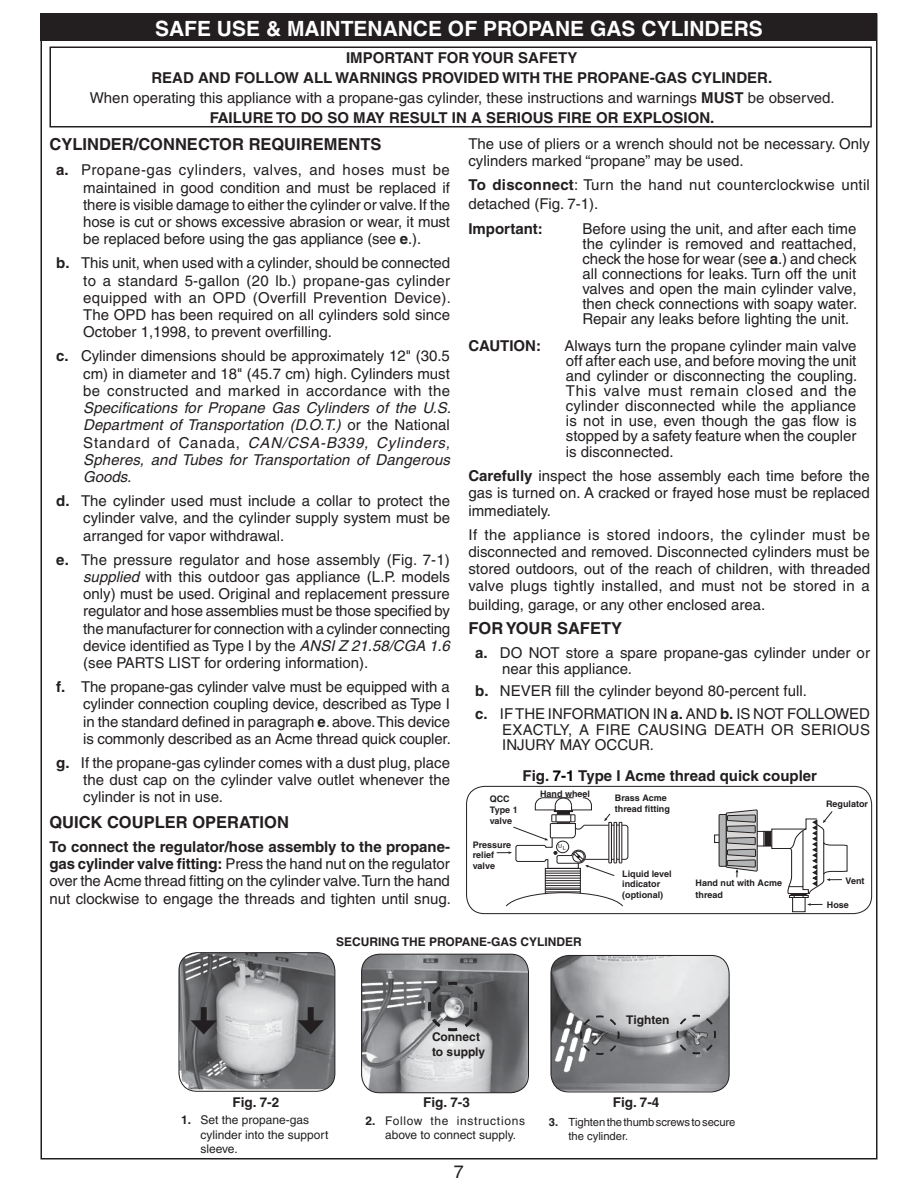
<style>
.page{position:relative;width:918px;height:1188px;background:#fff}
.page>*{position:absolute;margin:0;border:0;box-sizing:border-box;transform-origin:0 0}
.t1{font:700 21px "Helvetica";color:#fff}
.t2{font:18px "Helvetica";color:#231f20}
.t3{font:700 16.5px "Helvetica";color:#231f20}
.t4{font:15px/17.2px "Helvetica";color:#231f20;text-align:justify}
.t5{font:700 15px/20.1px "Helvetica";color:#231f20;text-align:center}
.t6{font:italic 15px/17.2px "Helvetica";letter-spacing:.01em;color:#231f20;text-align:justify}
.t7{font:15px/15.8px "Helvetica";letter-spacing:.02em;color:#231f20}
.t8{font:700 13.5px "Helvetica";color:#231f20}
.t9{font:700 12px/14.4px "Helvetica";color:#231f20}
.t10{font:12px/14.4px "Helvetica";color:#231f20}
.t11{font:12px/14.4px "Helvetica";letter-spacing:.035em;color:#231f20}
.t12{font:11.25px/14.4px "Helvetica";letter-spacing:-.01em;color:#231f20}
.t13{font:700 9px/10.8px "Helvetica";color:#231f20}
.t14{font:6px "Courier";color:#231f20;scale:1.05 1}
.s1{font-weight:400}
.s2{font-weight:700}
.s3{font-style:normal}
.s4{font-style:italic}
.s5{color:#000}
</style>
<div class="page">
<div style="left:792px;top:896px;width:13px;height:16px;border:1px solid #231f20"></div>
<svg style="left:714px;top:810px;width:133px;height:96px"></svg>
<div style="left:466px;top:786px;width:406px;height:128px;border:1px solid #231f20;border-radius:18px"></div>
<svg style="left:497px;top:797px;width:131px;height:110px"></svg>
<div style="left:50px;top:46px;width:822px;height:81px;border:2px solid #231f20"></div>
<img style="left:179px;top:953px;width:156px;height:136px">
<div style="left:179px;top:952px;width:156px;height:140px;border:1px solid #231f20;border-radius:18px"></div>
<img style="left:551px;top:955px;width:178px;height:136px">
<div style="left:551px;top:955px;width:179px;height:137px;border:1px solid #231f20;border-radius:18px"></div>
<img style="left:362px;top:954px;width:166px;height:139px">
<div style="left:361px;top:954px;width:168px;height:139px;border:1px solid #231f20;border-radius:18px"></div>
<div style="left:201px;top:1007px;width:6px;height:19px;background:#231f20"></div>
<svg style="left:191px;top:1020px;width:26px;height:15px"></svg>
<div style="left:308px;top:1007px;width:6px;height:19px;background:#231f20"></div>
<svg style="left:297px;top:1020px;width:27px;height:15px"></svg>
<svg style="left:426px;top:980px;width:53px;height:53px"></svg>
<svg style="left:579px;top:1015px;width:42px;height:41px"></svg>
<svg style="left:676px;top:1014px;width:41px;height:41px"></svg>
<div style="left:40px;top:14px;width:838px;height:27px;background:#231f20"></div>
<h1 class="t1" style="left:155px;top:16px;width:609px">SAFE USE &amp; MAINTENANCE OF PROPANE GAS CYLINDERS</h1>
<p class="t5" style="left:90px;top:47px;width:746px">IMPORTANT FOR YOUR SAFETY<br>READ AND FOLLOW ALL WARNINGS PROVIDED WITH THE PROPANE-GAS CYLINDER.<br><span class="s1">When operating this appliance with a propane-gas cylinder, these instructions and warnings</span> MUST <span class="s1">be observed.<br></span>FAILURE TO DO SO MAY RESULT IN A SERIOUS FIRE OR EXPLOSION.</p>
<p class="t3" style="left:50px;top:134px;width:333px">CYLINDER/CONNECTOR REQUIREMENTS</p>
<p class="t4" style="left:83px;top:162px;width:368px;text-indent:-27px"><span class="s2">a.</span> Propane-gas cylinders, valves, and hoses must be maintained in good condition and must be replaced if there is visible damage to either the cylinder or valve. If the hose is cut or shows excessive abrasion or wear, it must be replaced before using the gas appliance (see <span class="s2">e</span>.).</p>
<p class="t4" style="left:83px;top:255px;width:369px;text-indent:-27px"><span class="s2">b.</span> This unit, when used with a cylinder, should be connected to a standard 5-gallon (20 lb.) propane-gas cylinder equipped with an OPD (Overfill Prevention Device).<br>The OPD has been required on all cylinders sold since October 1,1998, to prevent overfilling.</p>
<p class="t4" style="left:83px;top:348px;width:368px;text-indent:-27px"><span class="s2">c.</span> Cylinder dimensions should be approximately 12" (30.5 cm) in diameter and 18" (45.7 cm) high. Cylinders must be constructed and marked in accordance with the</p>
<p class="t6" style="left:83px;top:399px;width:369px">Specifications for Propane Gas Cylinders of the U.S.<br>Department of Transportation (D.O.T.) <span class="s3">or the National Standard of Canada,</span> CAN/CSA-B339, Cylinders, Spheres, and Tubes for Transportation of Dangerous Goods.</p>
<p class="t4" style="left:83px;top:492px;width:368px;text-indent:-27px"><span class="s2">d.</span> The cylinder used must include a collar to protect the cylinder valve, and the cylinder supply system must be arranged for vapor withdrawal.</p>
<p class="t4" style="left:83px;top:551px;width:369px;text-indent:-27px"><span class="s2">e.</span> The pressure regulator and hose assembly (Fig. 7-1) <span class="s4">supplied</span> with this outdoor gas appliance (L.P. models only) must be used. Original and replacement pressure regulator and hose assemblies must be those specified by the manufacturer for connection with a cylinder connecting device identified as Type I by the <span class="s4">ANSI Z 21.58/CGA 1.6 </span>(see PARTS LIST for ordering information).</p>
<p class="t4" style="left:83px;top:678px;width:369px;text-indent:-27px"><span class="s2">f.</span> The propane-gas cylinder valve must be equipped with a cylinder connection coupling device, described as Type I in the standard defined in paragraph <span class="s2">e</span>. above. This device is commonly described as an Acme thread quick coupler.</p>
<p class="t4" style="left:83px;top:754px;width:368px;text-indent:-27px"><span class="s2">g.</span> If the propane-gas cylinder comes with a dust plug, place the dust cap on the cylinder valve outlet whenever the cylinder is not in use.</p>
<p class="t3" style="left:50px;top:812px;width:241px">QUICK COUPLER OPERATION</p>
<p class="t4" style="left:50px;top:838px;width:403px"><span class="s2">To connect the regulator/hose assembly to the propane&shy;gas cylinder valve fitting:</span> Press the hand nut on the regulator over the Acme thread fitting on the cylinder valve. Turn the hand nut clockwise to engage the threads and tighten until snug.</p>
<p class="t9" style="left:336px;top:934px;width:247px">SECURING THE PROPANE-GAS CYLINDER</p>
<p class="t4" style="left:468px;top:135px;width:403px">The use of pliers or a wrench should not be necessary. Only cylinders marked “propane” may be used.</p>
<p class="t4" style="left:468px;top:175px;width:403px;line-height:18.8px"><span class="s2">To disconnect</span>: Turn the hand nut counterclockwise until detached (Fig. 7-1).</p>
<p class="t5" style="left:468px;top:218px;width:76px">Important:</p>
<p class="t4" style="left:582px;top:221px;width:276px;line-height:15.1px">Before using the unit, and after each time the cylinder is removed and reattached, check the hose for wear (see <span class="s2">a</span>.) and check all connections for leaks. Turn off the unit valves and open the main cylinder valve, then check connections with soapy water.<br>Repair any leaks before lighting the unit.</p>
<p class="t5" style="left:468px;top:336px;width:74px">CAUTION:</p>
<p class="t4" style="left:564px;top:339px;width:294px;line-height:15.1px">Always turn the propane cylinder main valve off after each use, and before moving the unit and cylinder or disconnecting the coupling.<br>This valve must remain closed and the cylinder disconnected while the appliance is not in use, even though the gas flow is stopped by a safety feature when the coupler is disconnected.</p>
<p class="t4" style="left:468px;top:467px;width:403px"><span class="s2">Carefully</span> inspect the hose assembly each time before the gas is turned on. A cracked or frayed hose must be replaced immediately.</p>
<p class="t4" style="left:468px;top:526px;width:403px">If the appliance is stored indoors, the cylinder must be disconnected and removed. Disconnected cylinders must be stored outdoors, out of the reach of children, with threaded valve plugs tightly installed, and must not be stored in a</p>
<p class="t4" style="left:468px;top:596px;width:298px">building, garage, or any other enclosed area.</p>
<p class="t3" style="left:468px;top:618px;width:155px">FOR YOUR SAFETY</p>
<p class="t4" style="left:502px;top:645px;width:369px;line-height:15.8px;text-indent:-27px"><span class="s2">a.</span> DO NOT store a spare propane-gas cylinder under or near this appliance.</p>
<p class="t4" style="left:475px;top:680px;width:396px;line-height:22.5px"><span class="s2">b.</span> NEVER fill the cylinder beyond 80-percent full.<br><span class="s2">c.</span> IF THE INFORMATION IN <span class="s2">a.</span> AND <span class="s2">b.</span> IS NOT FOLLOWED</p>
<p class="t7" style="left:502px;top:721px;width:369px">EXACTLY, A FIRE CAUSING DEATH OR SERIOUS<br>INJURY MAY OCCUR.</p>
<p class="t5" style="left:523px;top:766px;width:296px">Fig. <span class="s5">7-1</span> Type I Acme thread quick coupler</p>
<p class="t13" style="left:540px;top:788px;width:52px">Hand wheel</p>
<p class="t13" style="left:490px;top:794px;width:29px">QCC<br>Type 1 valve</p>
<p class="t13" style="left:615px;top:792px;width:56px">Brass Acme thread fitting</p>
<p class="t13" style="left:826px;top:798px;width:44px">Regulator</p>
<p class="t13" style="left:473px;top:839px;width:40px">Pressure relief valve</p>
<p class="t14" style="left:558px;top:843px;width:9px">U L</p>
<p class="t13" style="left:622px;top:868px;width:51px">Liquid level indicator (optional)</p>
<p class="t13" style="left:696px;top:877px;width:88px;line-height:12px">Hand nut with Acme thread</p>
<p class="t13" style="left:846px;top:875px;width:21px">Vent</p>
<p class="t13" style="left:827px;top:899px;width:24px">Hose</p>
<p class="t9" style="left:432px;top:1030px;width:55px">Connect to supply</p>
<p class="t9" style="left:626px;top:1013px;width:45px">Tighten</p>
<p class="t8" style="left:233px;top:1094px;width:48px">Fig. 7-2</p>
<p class="t8" style="left:423px;top:1094px;width:48px">Fig. 7-3</p>
<p class="t8" style="left:613px;top:1094px;width:48px">Fig. 7-4</p>
<p class="t10" style="left:201px;top:1113px;width:129px;text-indent:-20px"><span class="s2">1.</span> Set the propane-gas cylinder into the support sleeve.</p>
<p class="t12" style="left:568px;top:1114px;width:169px;text-indent:-19px"><span class="s2">3.</span> Tighten the thumb screws to secure the cylinder.</p>
<p class="t11" style="left:385px;top:1113px;width:142px;text-indent:-19px"><span class="s2">2.</span> Follow the instructions above to connect supply.</p>
<p class="t2" style="left:454px;top:1161px;width:12px">7</p>
</div>
